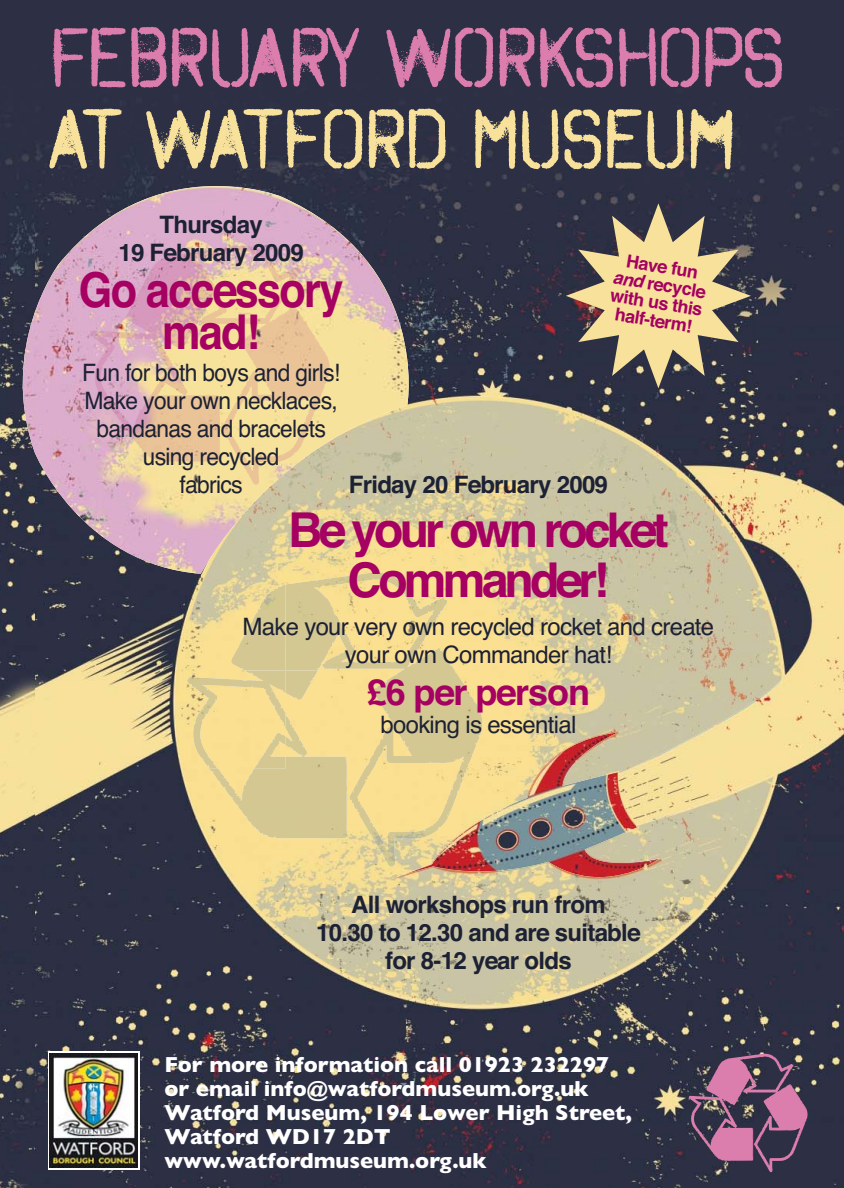
<style>
.page{position:relative;width:844px;height:1188px;background:#fff}
.page>*{position:absolute;margin:0;border:0;box-sizing:border-box;transform-origin:0 0}
.t1{font:86.6px "Octin Spraypaint Free";letter-spacing:-.03em;color:#db7dad}
.t2{font:86.6px "Octin Spraypaint Free";letter-spacing:-.03em;color:#f8e29b}
.t3{font:700 48px/50px "Helvetica";letter-spacing:-.08em;color:#a50062;text-align:center}
.t4{font:700 48px/42px "Helvetica";letter-spacing:-.04em;color:#a50062;text-align:center;scale:.9 1}
.t5{font:700 36px "Helvetica";letter-spacing:-.03em;color:#a50062}
.t6{font:700 24px/28px "Helvetica";letter-spacing:-.03em;color:#1d2134;text-align:center}
.t7{font:24px/28px "Helvetica";letter-spacing:-.03em;color:#1d2134;text-align:center;scale:.95 1}
.t8{font:24px/28px "Helvetica";letter-spacing:-.03em;color:#1d2134;text-align:center}
.t9{font:700 22px/24px "Gill Sans";color:#fff}
.t10{font:700 18px/18px "Helvetica";color:#a50062;text-align:center}
.s1{font-style:italic}
</style>
<div class="page">
<img style="left:0;top:0;width:843px;height:1188px">
<svg style="left:48px;top:1051px;width:91px;height:119px"></svg>
<img style="left:50px;top:1053px;width:87px;height:114px">
<img style="left:174px;top:396px;width:609px;height:610px">
<img style="left:201px;top:739px;width:40px;height:61px">
<img style="left:384px;top:768px;width:82px;height:98px">
<img style="left:203px;top:733px;width:42px;height:35px">
<img style="left:245px;top:611px;width:163px;height:172px">
<svg style="left:688px;top:1053px;width:119px;height:119px;background:#6f4f6b"></svg>
<img style="left:20px;top:185px;width:389px;height:389px">
<img style="left:250px;top:405px;width:67px;height:79px">
<img style="left:90px;top:331px;width:47px;height:74px">
<img style="left:137px;top:277px;width:132px;height:140px">
<svg style="left:565px;top:203px;width:185px;height:185px;background:#8e846d"></svg>
<h1 class="t1" style="left:48px;top:7px;width:738px">FEBRUARY WORKSHOPS</h1>
<h1 class="t2" style="left:48px;top:88px;width:688px">AT WATFORD MUSEUM</h1>
<p class="t6" style="left:118px;top:213px;width:187px">Thursday<br>19 February 2009</p>
<h2 class="t4" style="left:79px;top:274px;width:295px">Go accessory mad!</h2>
<p class="t7" style="left:82px;top:361px;width:273px">Fun for both boys and girls!<br>Make your own necklaces, bandanas and bracelets using recycled<br>fabrics</p>
<p class="t10" style="left:616px;top:252px;width:95px;rotate:9deg">Have fun <span class="s1">and</span> recycle with us this half-term!</p>
<p class="t6" style="left:348px;top:472px;width:260px">Friday 20 February 2009</p>
<h2 class="t3" style="left:288px;top:509px;width:382px">Be your own rocket<br>Commander!</h2>
<p class="t8" style="left:242px;top:614px;width:473px">Make your very own recycled rocket and create your own Commander hat!</p>
<h3 class="t5" style="left:366px;top:678px;width:225px">£6 per person</h3>
<p class="t8" style="left:380px;top:712px;width:197px">booking is essential</p>
<p class="t6" style="left:316px;top:892px;width:325px">All workshops run from<br>10.30 to 12.30 and are suitable for 8-12 year olds</p>
<p class="t9" style="left:164px;top:1055px;width:469px">For more information call 01923 232297 or email info@watfordmuseum.org.uk<br>Watford Museum, 194 Lower High Street,<br>Watford WD17 2DT www.watfordmuseum.org.uk</p>
</div>
